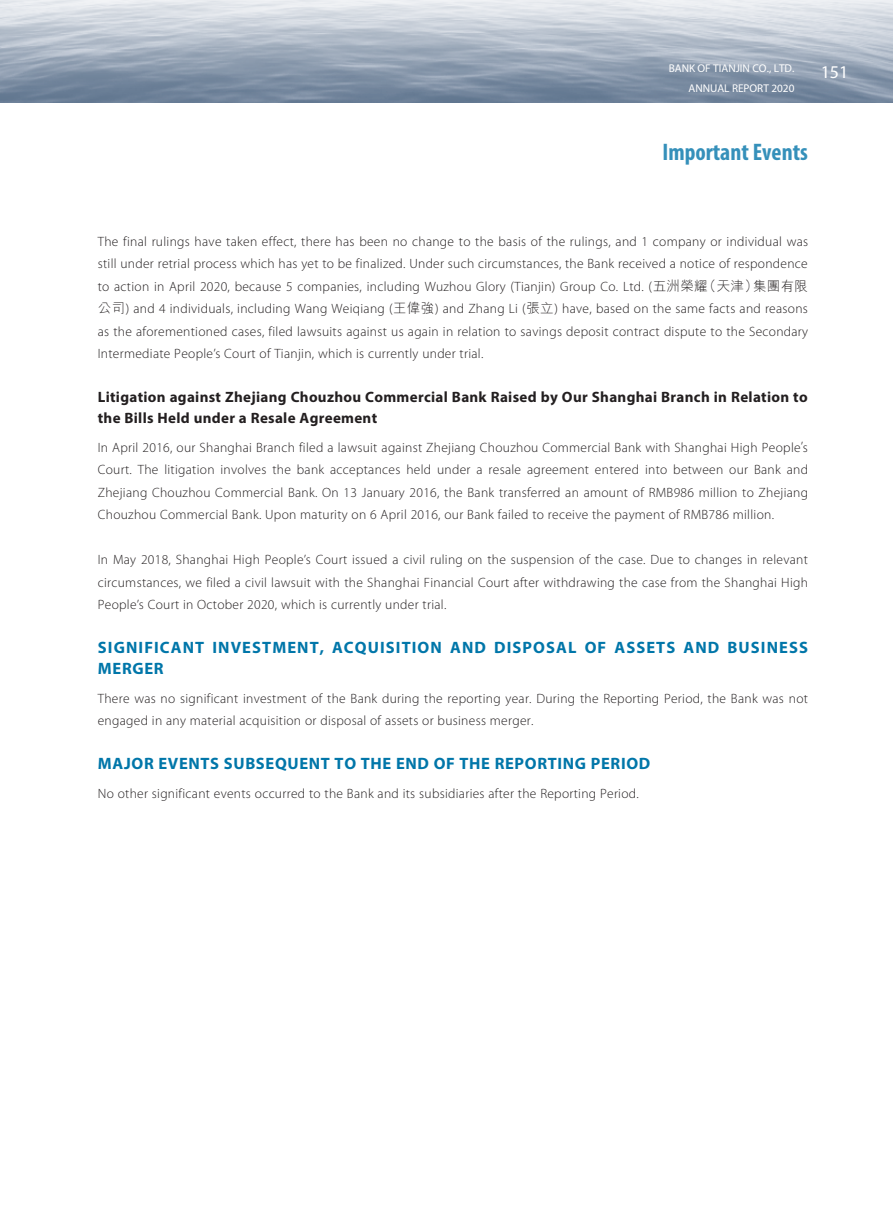
<style>
.page{position:relative;width:893px;height:1212px;background:#fff}
.page>*{position:absolute;margin:0;border:0;box-sizing:border-box;transform-origin:0 0}
.t1{font:700 condensed 24px "Myriad Pro";color:#3590ba}
.t2{font:18px "Myriad Pro";color:#fff}
.t3{font:700 16.5px/21px "Myriad Pro";letter-spacing:.065em;color:#0076a9}
.t4{font:700 16.5px "Myriad Pro";letter-spacing:.04em;color:#0076a9}
.t5{font:700 15px/21px "Myriad Pro";letter-spacing:.02em;color:#231f20}
.t6{font:300 13.5px/22.5px "Myriad Pro";letter-spacing:.02em;color:#231f20;text-align:justify}
.t7{font:11.25px/19.5px "Myriad Pro";color:#fff;text-align:right}
.s1{font-family:"M Hei HK"}
</style>
<div class="page">
<img style="left:0;top:0;width:893px;height:102px">
<p class="t7" style="left:669px;top:58px;width:127px">BANK OF TIANJIN CO., LTD.<br>ANNUAL REPORT 2020</p>
<h2 class="t2" style="left:821px;top:61px;width:29px">151</h2>
<h1 class="t1" style="left:662px;top:137px;width:147px">Important Events</h1>
<p class="t6" style="left:98px;top:230px;width:712px">The final rulings have taken effect, there has been no change to the basis of the rulings, and 1 company or individual was still under retrial process which has yet to be finalized. Under such circumstances, the Bank received a notice of respondence to action in April 2020, because 5 companies, including Wuzhou Glory (Tianjin) Group Co. Ltd. (<span class="s1">五洲榮耀（天津）集團有限公司</span>) and 4 individuals, including Wang Weiqiang (<span class="s1">王偉強</span>) and Zhang Li (<span class="s1">張立</span>) have, based on the same facts and reasons as the aforementioned cases, filed lawsuits against us again in relation to savings deposit contract dispute to the Secondary Intermediate People’s Court of Tianjin, which is currently under trial.</p>
<p class="t5" style="left:98px;top:386px;width:711px">Litigation against Zhejiang Chouzhou Commercial Bank Raised by Our Shanghai Branch in Relation to the Bills Held under a Resale Agreement</p>
<p class="t6" style="left:98px;top:436px;width:712px">In April 2016, our Shanghai Branch filed a lawsuit against Zhejiang Chouzhou Commercial Bank with Shanghai High People’s Court. The litigation involves the bank acceptances held under a resale agreement entered into between our Bank and Zhejiang Chouzhou Commercial Bank. On 13 January 2016, the Bank transferred an amount of RMB986 million to Zhejiang Chouzhou Commercial Bank. Upon maturity on 6 April 2016, our Bank failed to receive the payment of RMB786 million.</p>
<p class="t6" style="left:98px;top:549px;width:712px">In May 2018, Shanghai High People’s Court issued a civil ruling on the suspension of the case. Due to changes in relevant circumstances, we filed a civil lawsuit with the Shanghai Financial Court after withdrawing the case from the Shanghai High People’s Court in October 2020, which is currently under trial.</p>
<p class="t3" style="left:98px;top:636px;width:711px">SIGNIFICANT INVESTMENT, ACQUISITION AND DISPOSAL OF ASSETS AND BUSINESS<br>MERGER</p>
<p class="t6" style="left:98px;top:687px;width:712px">There was no significant investment of the Bank during the reporting year. During the Reporting Period, the Bank was not engaged in any material acquisition or disposal of assets or business merger.</p>
<p class="t4" style="left:98px;top:752px;width:554px">MAJOR EVENTS SUBSEQUENT TO THE END OF THE REPORTING PERIOD</p>
<p class="t6" style="left:98px;top:782px;width:543px">No other significant events occurred to the Bank and its subsidiaries after the Reporting Period.</p>
</div>
